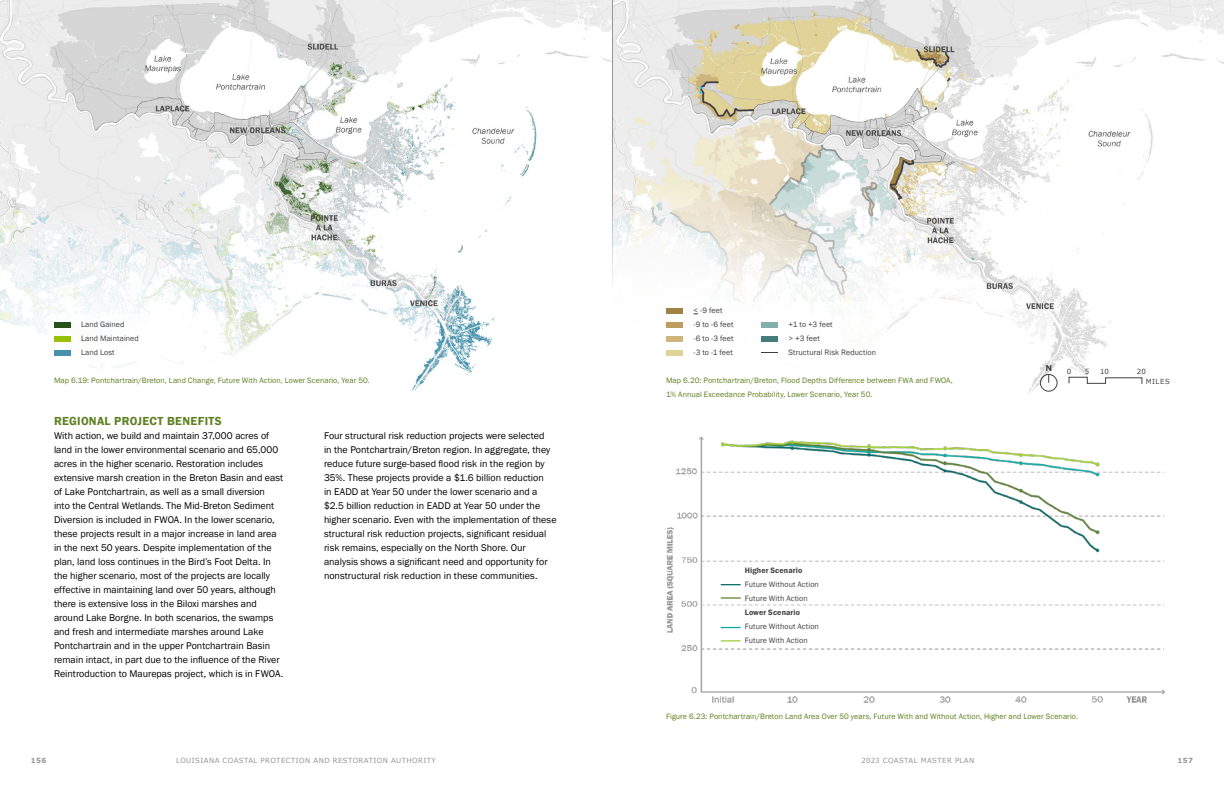
<style>
.page{position:relative;width:1224px;height:792px;background:#fff}
.page>*{position:absolute;margin:0;border:0;box-sizing:border-box;transform-origin:0 0}
.t1{font:600 12px "Franklin Gothic";letter-spacing:.025em;color:#5e8021}
.t2{font:10px/14px "Franklin Gothic";color:#000}
.t3{font:8px "Franklin Gothic";letter-spacing:.01em;color:#5e8021}
.t4{font:8px/14px "Franklin Gothic";letter-spacing:.01em;color:#424143}
.t5{font:600 8px "Franklin Gothic";letter-spacing:.015em;color:#424143}
.t6{font:700 8px "Verdana";color:#424143}
.t7{font:7px "Verdana";letter-spacing:.06em;color:#939598}
.t8{font:7px "Verdana";letter-spacing:.06em;color:#424143}
.t9{font:700 7px "Verdana";letter-spacing:.05em;color:#939598}
</style>
<div class="page">
<img style="left:613px;top:0;width:611px;height:394px">
<hr style="left:612px;top:0;width:1px;height:285px;background:#424143">
<svg style="left:360px;top:181px;width:595px;height:330px"></svg>
<img style="left:0;top:0;width:612px;height:391px">
<svg style="left:0;top:200px;width:341px;height:191px"></svg>
<img style="left:666px;top:433px;width:499px;height:270px">
<div style="left:660px;top:302px;width:225px;height:58px;background:#fff;border-radius:7px"></div>
<div style="left:49px;top:313px;width:96px;height:47px;background:#fff;border-radius:7px"></div>
<div style="left:54px;top:322px;width:17px;height:5px;background:#265118"></div>
<div style="left:54px;top:336px;width:17px;height:5px;background:#99c104"></div>
<div style="left:54px;top:350px;width:17px;height:5px;background:#4591ac"></div>
<div style="left:666px;top:336px;width:17px;height:5px;background:#cfb57a"></div>
<div style="left:666px;top:322px;width:17px;height:5px;background:#bd9d5d"></div>
<div style="left:666px;top:308px;width:17px;height:6px;background:#9e8342"></div>
<div style="left:666px;top:350px;width:17px;height:5px;background:#e0d396"></div>
<div style="left:761px;top:322px;width:17px;height:5px;background:#83afa8"></div>
<div style="left:761px;top:336px;width:17px;height:5px;background:#447d79"></div>
<svg style="left:761px;top:352px;width:17px;height:1px"></svg>
<svg style="left:721px;top:640px;width:20px;height:1px"></svg>
<hr style="left:721px;top:597px;width:20px;height:2px;background:#5e8021">
<svg style="left:721px;top:627px;width:20px;height:1px"></svg>
<svg style="left:721px;top:584px;width:20px;height:1px"></svg>
<div style="left:1040px;top:374px;width:17px;height:17px;border:1px solid #424143;border-radius:50%"></div>
<svg style="left:1069px;top:377px;width:73px;height:7px"></svg>
<p class="t4" style="left:81px;top:318px;width:59px">Land Gained<br>Land Maintained<br>Land Lost</p>
<p class="t4" style="left:694px;top:304px;width:42px">&lt; -9 feet<br>-9 to -6 feet -6 to -3 feet -3 to -1 feet</p>
<p class="t4" style="left:789px;top:318px;width:89px">+1 to +3 feet<br>&gt; +3 feet<br>Structural Risk Reduction</p>
<p class="t6" style="left:1045px;top:362px;width:8px">N</p>
<p class="t8" style="left:1067px;top:367px;width:6px">0</p>
<p class="t8" style="left:1085px;top:367px;width:6px">5</p>
<p class="t8" style="left:1100px;top:367px;width:10px">10</p>
<p class="t8" style="left:1137px;top:367px;width:11px">20</p>
<p class="t3" style="left:54px;top:376px;width:317px">Map 6.19: Pontchartrain/Breton, Land Change, Future With Action, Lower Scenario, Year 50.</p>
<p class="t3" style="left:666px;top:376px;width:288px">Map 6.20: Pontchartrain/Breton, Flood Depths Difference between FWA and FWOA,</p>
<p class="t8" style="left:1146px;top:376px;width:25px">MILES</p>
<p class="t3" style="left:666px;top:390px;width:208px">1% Annual Exceedance Probability, Lower Scenario, Year 50.</p>
<p class="t1" style="left:54px;top:414px;width:169px">REGIONAL PROJECT BENEFITS</p>
<p class="t2" style="left:54px;top:429px;width:231px">With action, we build and maintain 37,000 acres of land in the lower environmental scenario and 65,000 acres in the higher scenario. Restoration includes extensive marsh creation in the Breton Basin and east of Lake Pontchartrain, as well as a small diversion into the Central Wetlands. The Mid-Breton Sediment Diversion is included in FWOA. In the lower scenario, these projects result in a major increase in land area in the next 50 years. Despite implementation of the plan, land loss continues in the Bird’s Foot Delta. In the higher scenario, most of the projects are locally effective in maintaining land over 50 years, although there is extensive loss in the Biloxi marshes and around Lake Borgne. In both scenarios, the swamps and fresh and intermediate marshes around Lake Pontchartrain and in the upper Pontchartrain Basin remain intact, in part due to the influence of the River Reintroduction to Maurepas project, which is in FWOA.</p>
<p class="t2" style="left:324px;top:429px;width:234px">Four structural risk reduction projects were selected<br>in the Pontchartrain/Breton region. In aggregate, they reduce future surge-based flood risk in the region by 35%. These projects provide a $1.6 billion reduction<br>in EADD at Year 50 under the lower scenario and a $2.5 billion reduction in EADD at Year 50 under the higher scenario. Even with the implementation of these structural risk reduction projects, significant residual risk remains, especially on the North Shore. Our analysis shows a significant need and opportunity for nonstructural risk reduction in these communities.</p>
<p class="t5" style="left:745px;top:566px;width:59px">Higher Scenario</p>
<p class="t4" style="left:745px;top:578px;width:76px">Future Without Action<br>Future With Action</p>
<p class="t5" style="left:745px;top:608px;width:57px">Lower Scenario</p>
<p class="t4" style="left:745px;top:620px;width:76px">Future Without Action<br>Future With Action</p>
<p class="t3" style="left:666px;top:712px;width:414px">Figure 6.23: Pontchartrain/Breton Land Area Over 50 years, Future With and Without Action, Higher and Lower Scenario.</p>
<p class="t9" style="left:31px;top:756px;width:17px">156</p>
<p class="t7" style="left:176px;top:756px;width:261px">LOUISIANA COASTAL PROTECTION AND RESTORATION AUTHORITY</p>
<p class="t7" style="left:861px;top:756px;width:114px">2023 COASTAL MASTER PLAN</p>
<p class="t9" style="left:1177px;top:756px;width:17px">157</p>
</div>
